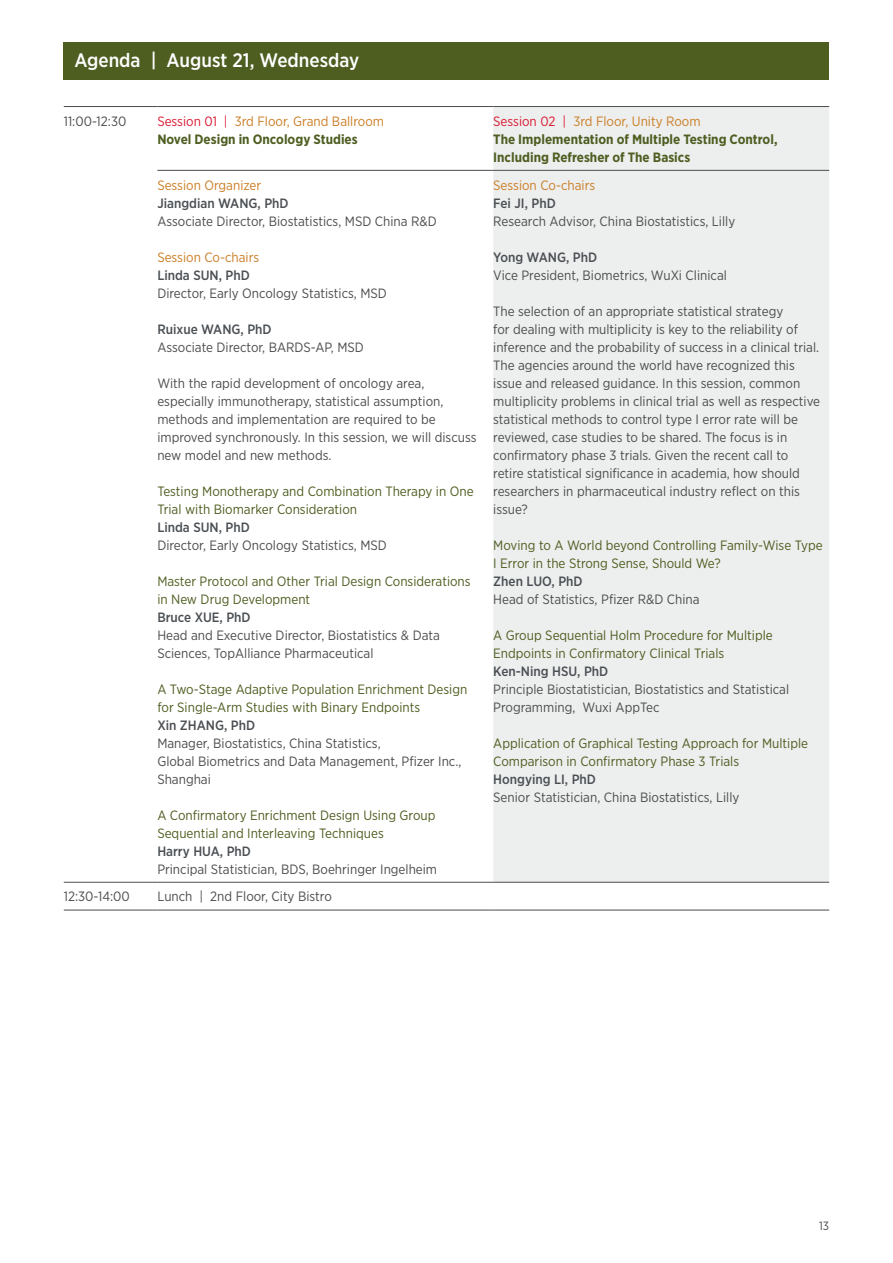
<style>
.page{position:relative;width:893px;height:1263px;background:#fff}
.page>*{position:absolute;margin:0;border:0;box-sizing:border-box;transform-origin:0 0}
.t1{font:500 19.5px "Gotham Narrow";color:#fff}
.t2{font:13.5px/18px "Gotham Narrow";color:#4d4d4f}
.t3{font:13.5px/18px "Gotham Narrow";color:#4e5e21}
.t4{font:700 13.5px/18px "Gotham Narrow";color:#4e5e21}
.t5{font:500 13.5px "Gotham Narrow";color:#4a4f54}
.t6{font:13.5px "Gotham Narrow";color:#cb7e25}
.t7{font:12px "Gotham Narrow";color:#4d4d4f}
.s1{font-weight:400;color:#da1a32}
.s2{font-weight:400;color:#cb7e25}
</style>
<div class="page">
<div style="left:64px;top:43px;width:765px;height:37px;background:#4e5e21"></div>
<div style="left:493px;top:107px;width:336px;height:775px;background:#edeeee"></div>
<hr style="left:64px;top:106px;width:93px;height:1px;background:#4d4d4f">
<hr style="left:157px;top:106px;width:336px;height:1px;background:#4d4d4f">
<hr style="left:493px;top:106px;width:336px;height:1px;background:#4d4d4f">
<hr style="left:64px;top:882px;width:93px;height:1px;background:#4d4d4f">
<hr style="left:157px;top:882px;width:336px;height:1px;background:#4d4d4f">
<hr style="left:64px;top:910px;width:93px;height:1px;background:#4d4d4f">
<hr style="left:157px;top:910px;width:336px;height:1px;background:#4d4d4f">
<hr style="left:157px;top:170px;width:336px;height:1px;background:#4d4d4f">
<hr style="left:493px;top:170px;width:336px;height:1px;background:#4d4d4f">
<hr style="left:493px;top:882px;width:336px;height:1px;background:#4d4d4f">
<hr style="left:493px;top:910px;width:336px;height:1px;background:#4d4d4f">
<h1 class="t1" style="left:74px;top:47px;width:286px">Agenda | August 21, Wednesday</h1>
<p class="t2" style="left:64px;top:112px;width:64px">11:00-12:30</p>
<p class="t4" style="left:157px;top:112px;width:228px"><span class="s1">Session 01 |</span> <span class="s2">3rd Floor, Grand Ballroom<br></span>Novel Design in Oncology Studies</p>
<p class="t4" style="left:493px;top:112px;width:286px"><span class="s1">Session 02 |</span> <span class="s2">3rd Floor, Unity Room<br></span>The Implementation of Multiple Testing Control,<br>Including Refresher of The Basics</p>
<p class="t6" style="left:157px;top:177px;width:105px">Session Organizer</p>
<p class="t5" style="left:157px;top:194px;width:133px">Jiangdian WANG, PhD</p>
<p class="t2" style="left:157px;top:212px;width:281px">Associate Director, Biostatistics, MSD China R&amp;D</p>
<p class="t6" style="left:157px;top:249px;width:103px">Session Co-chairs</p>
<p class="t5" style="left:157px;top:266px;width:94px">Linda SUN, PhD</p>
<p class="t2" style="left:157px;top:284px;width:231px">Director, Early Oncology Statistics, MSD</p>
<p class="t5" style="left:157px;top:320px;width:116px">Ruixue WANG, PhD</p>
<p class="t2" style="left:157px;top:338px;width:208px">Associate Director, BARDS-AP, MSD</p>
<p class="t2" style="left:157px;top:374px;width:321px">With the rapid development of oncology area, especially immunotherapy, statistical assumption, methods and implementation are required to be improved synchronously. In this session, we will discuss new model and new methods.</p>
<p class="t3" style="left:157px;top:482px;width:318px">Testing Monotherapy and Combination Therapy in One<br>Trial with Biomarker Consideration</p>
<p class="t5" style="left:157px;top:518px;width:94px">Linda SUN, PhD</p>
<p class="t2" style="left:157px;top:536px;width:231px">Director, Early Oncology Statistics, MSD</p>
<p class="t3" style="left:157px;top:572px;width:315px">Master Protocol and Other Trial Design Considerations in New Drug Development</p>
<p class="t5" style="left:157px;top:608px;width:95px">Bruce XUE, PhD</p>
<p class="t2" style="left:157px;top:626px;width:284px">Head and Executive Director, Biostatistics &amp; Data<br>Sciences, TopAlliance Pharmaceutical</p>
<p class="t3" style="left:157px;top:680px;width:311px">A Two-Stage Adaptive Population Enrichment Design for Single-Arm Studies with Binary Endpoints</p>
<p class="t5" style="left:157px;top:716px;width:99px">Xin ZHANG, PhD</p>
<p class="t2" style="left:157px;top:734px;width:306px">Manager, Biostatistics, China Statistics,<br>Global Biometrics and Data Management, Pfizer Inc.,<br>Shanghai</p>
<p class="t3" style="left:157px;top:806px;width:280px">A Confirmatory Enrichment Design Using Group<br>Sequential and Interleaving Techniques</p>
<p class="t5" style="left:157px;top:842px;width:95px">Harry HUA, PhD</p>
<p class="t2" style="left:157px;top:860px;width:281px">Principal Statistician, BDS, Boehringer Ingelheim</p>
<p class="t6" style="left:493px;top:176px;width:103px">Session Co-chairs</p>
<p class="t5" style="left:493px;top:194px;width:64px">Fei JI, PhD</p>
<p class="t2" style="left:493px;top:212px;width:243px">Research Advisor, China Biostatistics, Lilly</p>
<p class="t5" style="left:493px;top:248px;width:105px">Yong WANG, PhD</p>
<p class="t2" style="left:493px;top:266px;width:235px">Vice President, Biometrics, WuXi Clinical</p>
<p class="t2" style="left:493px;top:302px;width:328px">The selection of an appropriate statistical strategy<br>for dealing with multiplicity is key to the reliability of inference and the probability of success in a clinical trial.<br>The agencies around the world have recognized this issue and released guidance. In this session, common multiplicity problems in clinical trial as well as respective statistical methods to control type I error rate will be reviewed, case studies to be shared. The focus is in confirmatory phase 3 trials. Given the recent call to retire statistical significance in academia, how should researchers in pharmaceutical industry reflect on this issue?</p>
<p class="t3" style="left:493px;top:535px;width:331px">Moving to A World beyond Controlling Family-Wise Type<br>I Error in the Strong Sense, Should We?</p>
<p class="t5" style="left:493px;top:572px;width:91px">Zhen LUO, PhD</p>
<p class="t2" style="left:493px;top:589px;width:208px">Head of Statistics, Pfizer R&amp;D China</p>
<p class="t3" style="left:493px;top:625px;width:281px">A Group Sequential Holm Procedure for Multiple<br>Endpoints in Confirmatory Clinical Trials</p>
<p class="t5" style="left:493px;top:662px;width:117px">Ken-Ning HSU, PhD</p>
<p class="t2" style="left:493px;top:679px;width:297px">Principle Biostatistician, Biostatistics and Statistical<br>Programming, Wuxi AppTec</p>
<p class="t3" style="left:493px;top:733px;width:316px">Application of Graphical Testing Approach for Multiple<br>Comparison in Confirmatory Phase 3 Trials</p>
<p class="t5" style="left:493px;top:770px;width:104px">Hongying LI, PhD</p>
<p class="t2" style="left:493px;top:787px;width:248px">Senior Statistician, China Biostatistics, Lilly</p>
<p class="t2" style="left:64px;top:887px;width:68px">12:30-14:00</p>
<p class="t2" style="left:157px;top:887px;width:176px">Lunch | 2nd Floor, City Bistro</p>
<p class="t7" style="left:819px;top:1218px;width:12px">13</p>
</div>
